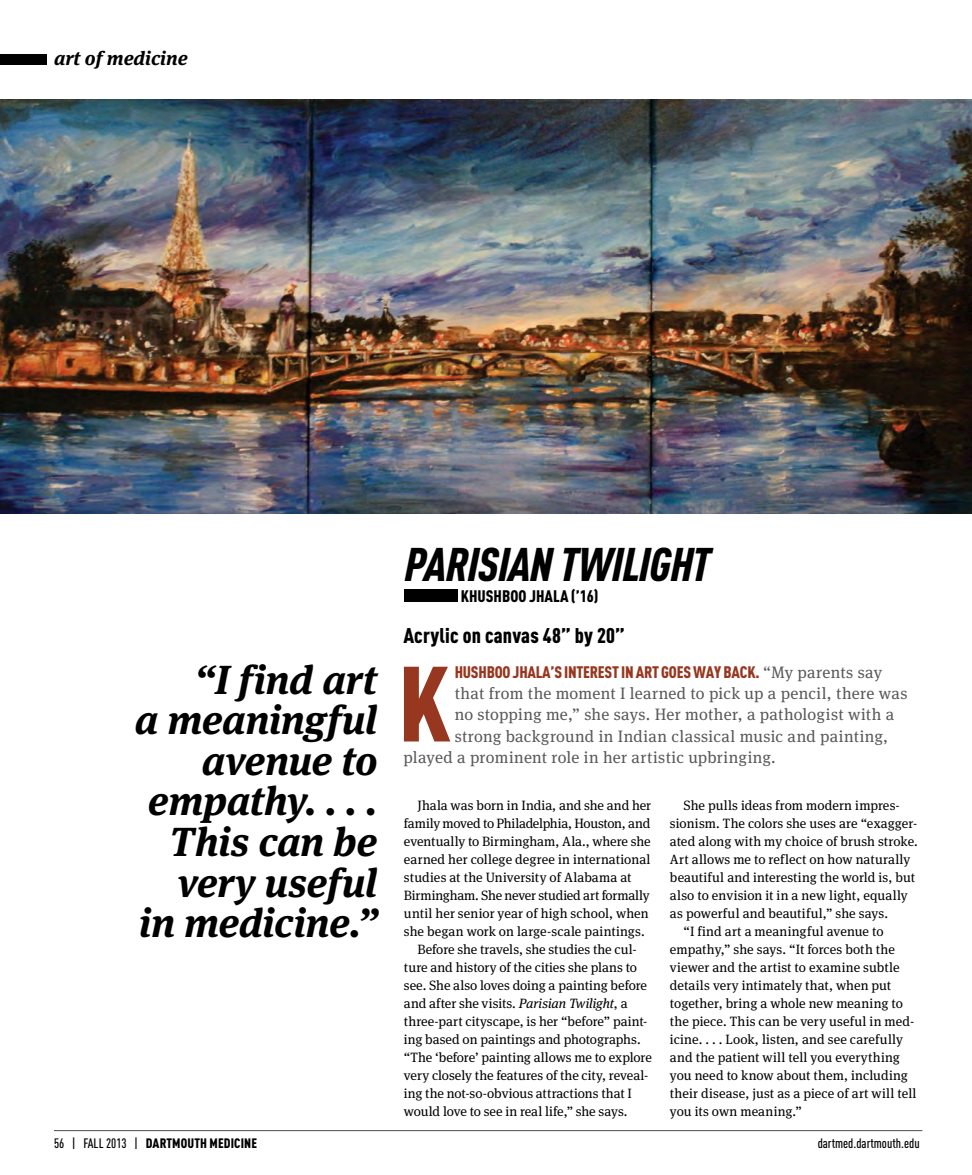
<style>
.page{position:relative;width:972px;height:1175px;background:#fff}
.page>*{position:absolute;margin:0;border:0;box-sizing:border-box;transform-origin:0 0}
.t1{font:900 condensed 105px "DINOT";color:#973720}
.t2{font:italic 900 condensed 46.5px "DINOT";letter-spacing:-.015em;color:#000}
.t3{font:italic 700 40.5px/40.5px "Meta Serif";letter-spacing:-.01em;color:#000;text-align:right}
.t4{font:900 condensed 21px "DINOT";letter-spacing:.01em;color:#000}
.t5{font:italic 700 19.5px "Meta Serif";color:#000}
.t6{font:16.5px "Meta Serif";letter-spacing:.015em;color:#58595b}
.t7{font:900 condensed 16.5px "DINOT";letter-spacing:-.015em;color:#973720}
.t8{font:900 condensed 16.5px "DINOT";color:#000}
.t9{font:13.5px/18px "Meta Serif";color:#000}
.Feature_Line{font:900 condensed 13.5px "DINOT";letter-spacing:.01em;color:#000}
.Feature_Line-2{font:500 condensed 13.5px "DINOT";color:#000}
.s1{font-family:"Meta Serif";font-weight:400;font-stretch:normal;color:#58595b}
.s2{font-style:italic}
.s3{font-weight:500}
</style>
<div class="page">
<div style="left:0;top:54px;width:46px;height:11px;background:#000"></div>
<hr style="left:54px;top:1130px;width:868px;height:1px;background:#474b4f">
<img style="left:0;top:99px;width:972px;height:414px">
<div style="left:405px;top:589px;width:53px;height:13px;background:#000"></div>
<p class="t5" style="left:54px;top:42px;width:135px">art of medicine</p>
<p class="t3" style="left:135px;top:655px;width:244px">“I find art<br>a meaningful avenue to empathy. . . .<br>This can be very useful in medicine.”</p>
<p class="t2" style="left:405px;top:535px;width:307px">PARISIAN TWILIGHT</p>
<p class="t8" style="left:461px;top:585px;width:139px">KHUSHBOO JHALA (’16)</p>
<p class="t4" style="left:403px;top:622px;width:223px">Acrylic on canvas 48” by 20”</p>
<p class="t1" style="left:398px;top:638px;width:54px">K</p>
<p class="t7" style="left:455px;top:662px;width:429px">HUSHBOO JHALA’S INTEREST IN ART GOES WAY BACK. <span class="s1">“My parents say</span></p>
<p class="t6" style="left:455px;top:680px;width:454px">that from the moment I learned to pick up a pencil, there was</p>
<p class="t6" style="left:455px;top:701px;width:441px">no stopping me,” she says. Her mother, a pathologist with a</p>
<p class="t6" style="left:455px;top:722px;width:435px">strong background in Indian classical music and painting,</p>
<p class="t6" style="left:403px;top:743px;width:374px">played a prominent role in her artistic upbringing.</p>
<p class="t9" style="left:404px;top:795px;width:249px;text-indent:14px">Jhala was born in India, and she and her family moved to Philadelphia, Houston, and eventually to Birmingham, Ala., where she earned her college degree in international studies at the University of Alabama at Birmingham. She never studied art formally until her senior year of high school, when she began work on large-scale paintings.</p>
<p class="t9" style="left:404px;top:939px;width:250px;text-indent:14px">Before she travels, she studies the cul&shy;ture and history of the cities she plans to see. She also loves doing a painting before and after she visits. <span class="s2">Parisian Twilight</span>, a three-part cityscape, is her “before” paint&shy;ing based on paintings and photographs. “The ‘before’ painting allows me to explore very closely the features of the city, reveal&shy;ing the not-so-obvious attractions that I would love to see in real life,” she says.</p>
<p class="t9" style="left:670px;top:795px;width:250px;text-indent:14px">She pulls ideas from modern impres&shy;sionism. The colors she uses are “exagger&shy;ated along with my choice of brush stroke.<br>Art allows me to reflect on how naturally beautiful and interesting the world is, but also to envision it in a new light, equally as powerful and beautiful,” she says.</p>
<p class="t9" style="left:670px;top:921px;width:248px;text-indent:14px">“I find art a meaningful avenue to empathy,” she says. “It forces both the viewer and the artist to examine subtle details very intimately that, when put together, bring a whole new meaning to the piece. This can be very useful in med&shy;icine. . . . Look, listen, and see carefully and the patient will tell you everything you need to know about them, including their disease, just as a piece of art will tell you its own meaning.”</p>
<p class="Feature_Line" style="left:54px;top:1135px;width:205px"><span class="s3">56 | FALL 2013 |</span> DARTMOUTH MEDICINE</p>
<p class="Feature_Line-2" style="left:818px;top:1134px;width:104px">dartmed.dartmouth.edu</p>
</div>
